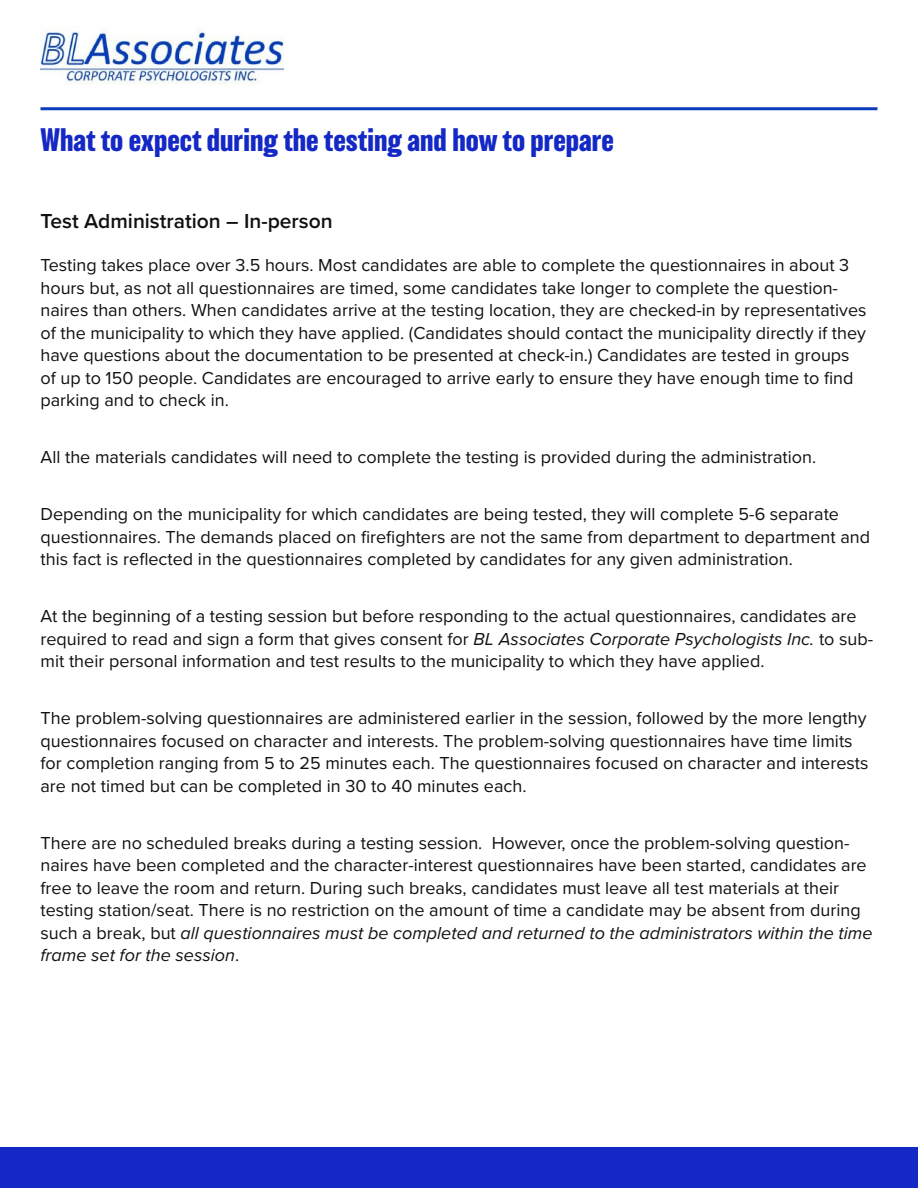
<style>
.page{position:relative;width:918px;height:1188px;background:#fff}
.page>*{position:absolute;margin:0;border:0;box-sizing:border-box;transform-origin:0 0}
.t1{font:700 30px "Balboa";color:#1428c5}
.Heading_3{font:600 21px "Proxima Nova";color:#111}
.Normal__Web{font:18px/22.5px "Proxima Nova";color:#111}
.s1{font-style:italic}
</style>
<div class="page">
<img style="left:41px;top:27px;width:242px;height:58px">
<hr style="left:40px;top:107px;width:838px;height:3px;background:#0b3cbb">
<div style="left:0;top:1148px;width:918px;height:40px;background:#1428c5"></div>
<p class="t1" style="left:40px;top:123px;width:575px">What to expect during the testing and how to prepare</p>
<p class="Heading_3" style="left:40px;top:205px;width:294px">Test Administration – In-person</p>
<p class="Normal__Web" style="left:40px;top:253px;width:828px">Testing takes place over 3.5 hours. Most candidates are able to complete the questionnaires in about 3 hours but, as not all questionnaires are timed, some candidates take longer to complete the question&shy;naires than others. When candidates arrive at the testing location, they are checked-in by representatives of the municipality to which they have applied. (Candidates should contact the municipality directly if they have questions about the documentation to be presented at check-in.) Candidates are tested in groups of up to 150 people. Candidates are encouraged to arrive early to ensure they have enough time to find parking and to check in.</p>
<p class="Normal__Web" style="left:40px;top:445px;width:777px">All the materials candidates will need to complete the testing is provided during the administration.</p>
<p class="Normal__Web" style="left:40px;top:502px;width:831px">Depending on the municipality for which candidates are being tested, they will complete 5-6 separate questionnaires. The demands placed on firefighters are not the same from department to department and this fact is reflected in the questionnaires completed by candidates for any given administration.</p>
<p class="Normal__Web" style="left:40px;top:604px;width:834px">At the beginning of a testing session but before responding to the actual questionnaires, candidates are required to read and sign a form that gives consent for <span class="s1">BL Associates Corporate Psychologists Inc.</span> to sub&shy;mit their personal information and test results to the municipality to which they have applied.</p>
<p class="Normal__Web" style="left:40px;top:706px;width:830px">The problem-solving questionnaires are administered earlier in the session, followed by the more lengthy questionnaires focused on character and interests. The problem-solving questionnaires have time limits for completion ranging from 5 to 25 minutes each. The questionnaires focused on character and interests are not timed but can be completed in 30 to 40 minutes each.</p>
<p class="Normal__Web" style="left:40px;top:831px;width:834px">There are no scheduled breaks during a testing session. However, once the problem-solving question&shy;naires have been completed and the character-interest questionnaires have been started, candidates are free to leave the room and return. During such breaks, candidates must leave all test materials at their testing station/seat. There is no restriction on the amount of time a candidate may be absent from during such a break, but <span class="s1">all questionnaires must be completed and returned to the administrators within the time frame set for the session</span>.</p>
</div>
